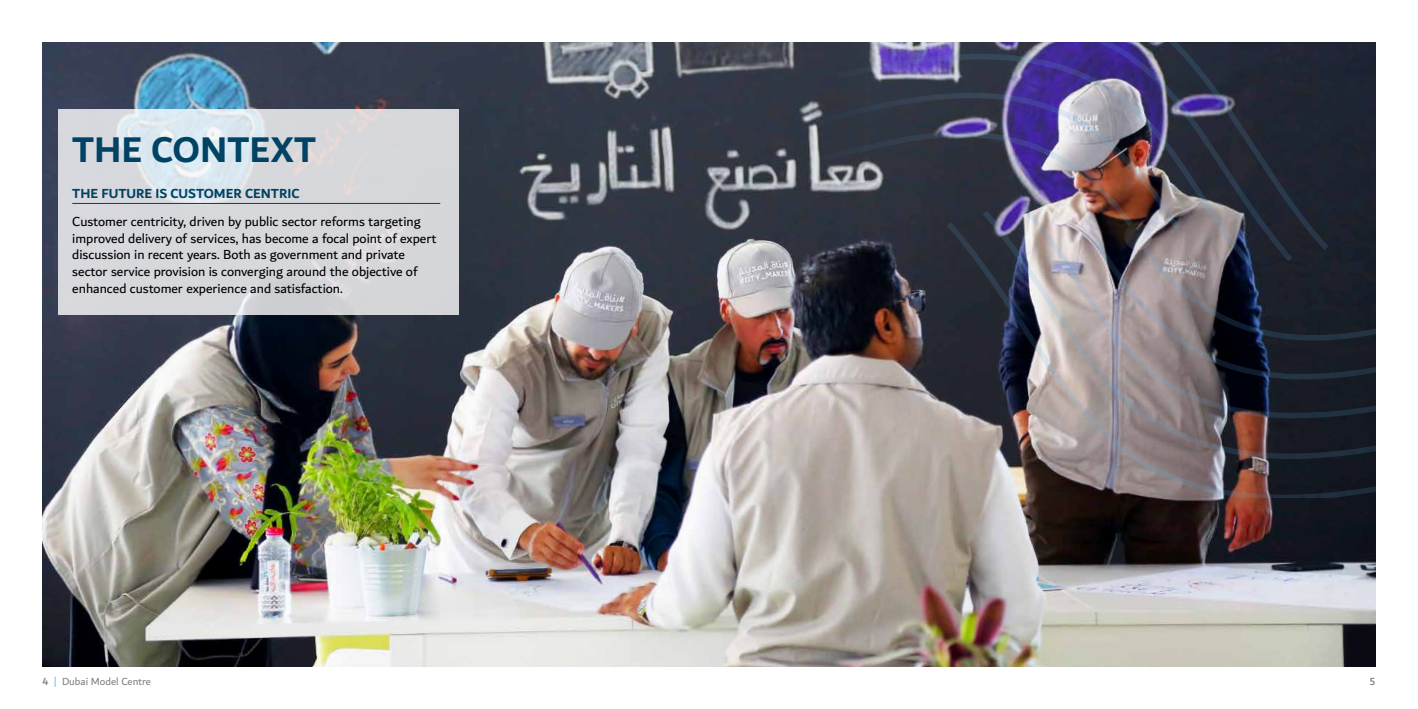
<style>
.page{position:relative;width:1418px;height:709px;background:#fff}
.page>*{position:absolute;margin:0;border:0;box-sizing:border-box;transform-origin:0 0}
.t1{font:700 38px "Dubai";color:#014364}
.t2{font:14px/16.8px "Dubai";color:#000}
.t3{font:700 14px "Dubai";color:#014364}
.t4{font:11px "Dubai";color:#808285}
.t5{font:500 11px "Dubai";color:#808285}
.s1{font-weight:500}
.s2{color:#65bfe8}
</style>
<div class="page">
<img style="left:43px;top:43px;width:1332px;height:623px">
<img style="left:791px;top:43px;width:584px;height:454px">
<svg style="left:1123px;top:222px;width:29px;height:28px"></svg>
<svg style="left:58px;top:109px;width:400px;height:206px;background:#d7d9dd"></svg>
<hr style="left:72px;top:203px;width:368px;height:1px;background:#014364">
<h1 class="t1" style="left:72px;top:126px;width:245px">THE CONTEXT</h1>
<p class="t3" style="left:72px;top:185px;width:229px">THE FUTURE IS CUSTOMER CENTRIC</p>
<p class="t2" style="left:72px;top:212px;width:366px">Customer centricity, driven by public sector reforms targeting improved delivery of services, has become a focal point of expert discussion in recent years. Both as government and private sector service provision is converging around the objective of enhanced customer experience and satisfaction.</p>
<p class="t4" style="left:43px;top:674px;width:110px"><span class="s1">4</span> <span class="s2">|</span> Dubai Model Centre</p>
<p class="t5" style="left:1369px;top:674px;width:7px">5</p>
</div>
